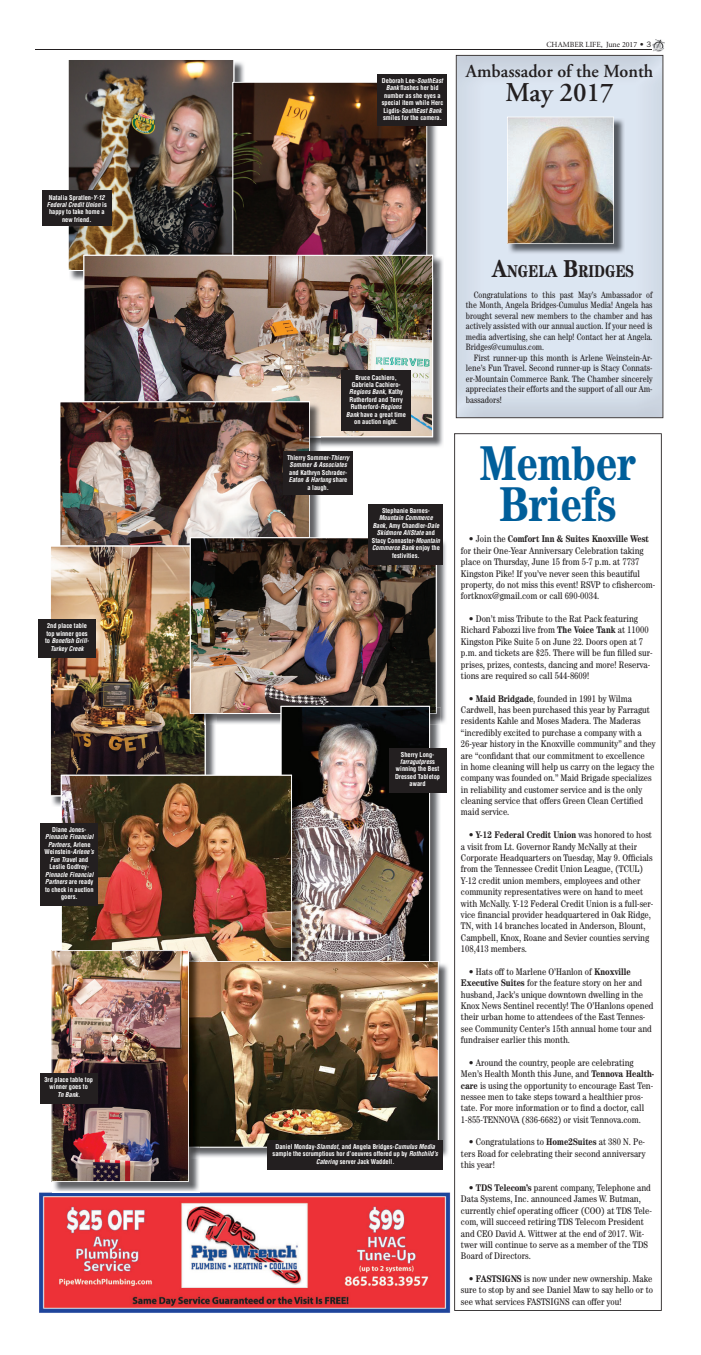
<style>
.page{position:relative;width:701px;height:1355px;background:#fff}
.page>*{position:absolute;margin:0;border:0;box-sizing:border-box;transform-origin:0 0}
.t1{font:700 condensed 49px/41.1px "Century";color:#005e9a;text-align:center}
.t2{font:600 27.12px "Adobe Garamond";color:#231f20}
.t3{font:600 18.38px "Adobe Garamond";color:#231f20}
.t4{font:700 condensed 17.15px "Century";color:#231f20}
.t5{font:condensed 9.62px/11.4px "Century";color:#231f20}
.t6{font:condensed 9.19px/10.5px "Century";color:#231f20;text-align:justify;scale:.95 1}
.t7{font:condensed 9.19px/10.5px "Century";color:#231f20;text-align:justify}
.t8{font:7.88px "Minion";color:#231f20}
.t9{font:700 condensed 6.56px/7.4px "Helvetica";color:#fff;text-align:center}
.t10{font:italic 700 condensed 6.56px/7.4px "Helvetica";color:#fff;text-align:center}
.s1{font-style:italic}
.s2{font-style:normal}
.s3{font-family:"Franklin Gothic"}
.s4{font-size:24.5px}
.s5{font-weight:700}
</style>
<div class="page">
<hr style="left:35px;top:49px;width:616px;height:1px;background:#231f20">
<svg style="left:653px;top:39px;width:11px;height:12px"></svg>
<img style="left:456px;top:55px;width:207px;height:363px">
<svg style="left:454px;top:433px;width:208px;height:877px"></svg>
<img style="left:39px;top:1192px;width:412px;height:121px">
<img style="left:508px;top:118px;width:117px;height:137px">
<img style="left:507px;top:117px;width:107px;height:127px">
<img style="left:427px;top:126px;width:10px;height:130px">
<img style="left:68px;top:60px;width:359px;height:210px">
<img style="left:321px;top:257px;width:122px;height:190px">
<img style="left:433px;top:256px;width:5px;height:22px">
<img style="left:83px;top:255px;width:350px;height:182px">
<img style="left:60px;top:401px;width:261px;height:144px">
<img style="left:52px;top:725px;width:163px;height:81px">
<img style="left:50px;top:545px;width:156px;height:251px">
<img style="left:216px;top:541px;width:230px;height:183px">
<img style="left:191px;top:714px;width:14px;height:11px">
<svg style="left:205px;top:714px;width:11px;height:11px"></svg>
<img style="left:190px;top:537px;width:247px;height:177px">
<img style="left:430px;top:706px;width:11px;height:256px">
<svg style="left:430px;top:707px;width:7px;height:7px"></svg>
<img style="left:281px;top:706px;width:149px;height:255px">
<img style="left:292px;top:775px;width:11px;height:186px">
<img style="left:61px;top:774px;width:231px;height:187px">
<img style="left:200px;top:964px;width:248px;height:194px">
<img style="left:439px;top:962px;width:2px;height:54px">
<img style="left:200px;top:961px;width:239px;height:186px">
<img style="left:54px;top:968px;width:146px;height:223px">
<img style="left:189px;top:951px;width:11px;height:17px">
<img style="left:51px;top:950px;width:138px;height:232px">
<div style="left:378px;top:74px;width:69px;height:52px;background:#231f20"></div>
<div style="left:342px;top:371px;width:69px;height:60px;background:#231f20"></div>
<div style="left:369px;top:504px;width:74px;height:60px;background:#231f20"></div>
<div style="left:42px;top:191px;width:69px;height:35px;background:#231f20"></div>
<div style="left:284px;top:451px;width:69px;height:44px;background:#231f20"></div>
<div style="left:38px;top:619px;width:58px;height:39px;background:#231f20"></div>
<div style="left:389px;top:748px;width:57px;height:44px;background:#231f20"></div>
<div style="left:41px;top:823px;width:57px;height:83px;background:#231f20"></div>
<div style="left:40px;top:1073px;width:57px;height:30px;background:#231f20"></div>
<div style="left:268px;top:1140px;width:175px;height:29px;background:#231f20"></div>
<p class="t9" style="left:47px;top:194px;width:61px">Natalia Spratlen-<span class="s1">Y-12<br>Federal Credit Union</span> is happy to take home a new friend.</p>
<p class="t9" style="left:45px;top:622px;width:46px">2nd place table top winner goes to <span class="s1">Bonefish Grill-<br>Turkey Creek</span></p>
<p class="t9" style="left:52px;top:826px;width:36px">Diane Jones-</p>
<p class="t10" style="left:45px;top:834px;width:51px">Pinnacle Financial<br>Partners<span class="s2">, Arlene<br>Weinstein-</span>Arlene’s<br>Fun Trave<span class="s2">l and<br>Leslie Godfrey-</span></p>
<p class="t9" style="left:45px;top:871px;width:50px"><span class="s1">Pinnacle Financial<br>Partners</span> are ready to check in auction goers.</p>
<p class="t9" style="left:44px;top:1076px;width:50px">3rd place table top winner goes to<br><span class="s1">Tn Bank</span>.</p>
<p class="t9" style="left:382px;top:77px;width:63px">Deborah Lee-<span class="s1">SouthEast<br>Bank</span> flashes her bid number as she eyes a special item while Herc<br>Ligdis-<span class="s1">SouthEast Bank </span>smiles for the camera.</p>
<p class="t8" style="left:546px;top:41px;width:106px">CHAMBER LIFE, June 2017 <span class="s3">• 3</span></p>
<h3 class="t3" style="left:466px;top:64px;width:189px">Ambassador of the Month</h3>
<h2 class="t2" style="left:505px;top:81px;width:110px">May 2017</h2>
<p class="t9" style="left:346px;top:374px;width:61px">Bruce Cachiero,<br>Gabriela Cachiero-<br><span class="s1">Regions Bank,</span> Kathy<br>Rutherford and Terry<br>Rutherford-<span class="s1">Regions<br>Bank</span> have a great time on auction night.</p>
<p class="t10" style="left:287px;top:454px;width:64px"><span class="s2">Thierry Sommer-</span>Thierry<br>Sommer &amp; Associates</p>
<p class="t9" style="left:289px;top:469px;width:60px">and Kathryn Schrader-<br><span class="s1">Eaton &amp; Hartung</span> share a laugh.</p>
<p class="t9" style="left:382px;top:507px;width:49px">Stephanie Barnes-</p>
<p class="t10" style="left:372px;top:515px;width:70px">Mountain Commerce<br>Bank<span class="s2">, Amy Chandler-</span>Dale<br>Skidmore AllState <span class="s2">and<br>Stacy Connaster-</span>Mountain<br>Commerce Bank <span class="s2">enjoy the festivities.</span></p>
<p class="t9" style="left:395px;top:751px;width:46px">Sherry Long&shy;<span class="s1">farragutpres</span>s winning the Best<br>Dressed Tabletop award</p>
<p class="t9" style="left:273px;top:1143px;width:167px">Daniel Monday-<span class="s1">Slamdot</span>, and Angela Bridges-<span class="s1">Cumulus Media </span>sample the scrumptious hor d’oeuvres offered up by <span class="s1">Rothchild’s<br>Catering</span> server Jack Waddell.</p>
<h3 class="t4" style="left:492px;top:265px;width:143px"><span class="s4">A</span>NGELA <span class="s4">B</span>RIDGES</h3>
<p class="t6" style="left:466px;top:290px;width:198px;text-indent:8px">Congratulations to this past May’s Ambassador of the Month, Angela Bridges-Cumulus Media! Angela has brought several new members to the chamber and has actively assisted with our annual auction. If your need is media advertising, she can help! Contact her at Angela.<br>Bridges@cumulus.com.</p>
<p class="t7" style="left:466px;top:353px;width:188px;text-indent:8px">First runner-up this month is Arlene Weinstein-Ar&shy;lene’s Fun Travel. Second runner-up is Stacy Connats&shy;er-Mountain Commerce Bank. The Chamber sincerely appreciates their efforts and the support of all our Am&shy;bassadors!</p>
<h1 class="t1" style="left:479px;top:447px;width:158px">Member<br>Briefs</h1>
<p class="t5" style="left:461px;top:534px;width:196px;text-indent:8px">• Join the <span class="s5">Comfort Inn &amp; Suites Knoxville West </span>for their One-Year Anniversary Celebration taking place on Thursday, June 15 from 5-7 p.m. at 7737<br>Kingston Pike! If you’ve never seen this beautiful property, do not miss this event! RSVP to cfishercom&shy;fortknox@gmail.com or call 690-0034.</p>
<p class="t5" style="left:461px;top:614px;width:193px;text-indent:8px">• Don’t miss Tribute to the Rat Pack featuring Richard Fabozzi live from <span class="s5">The Voice Tank</span> at 11000<br>Kingston Pike Suite 5 on June 22. Doors open at 7 p.m. and tickets are $25. There will be fun filled sur&shy;prises, prizes, contests, dancing and more! Reserva&shy;tions are required so call 544-8609!</p>
<p class="t5" style="left:461px;top:693px;width:196px;text-indent:8px">• <span class="s5">Maid Bridgade</span>, founded in 1991 by Wilma Cardwell, has been purchased this year by Farragut residents Kahle and Moses Madera. The Maderas “incredibly excited to purchase a company with a 26-year history in the Knoxville community” and they are “confidant that our commitment to excellence<br>in home cleaning will help us carry on the legacy the company was founded on.” Maid Brigade specializes in reliability and customer service and is the only cleaning service that offers Green Clean Certified maid service.</p>
<p class="t5" style="left:461px;top:830px;width:194px;text-indent:8px">• <span class="s5">Y-12 Federal Credit Union</span> was honored to host a visit from Lt. Governor Randy McNally at their Corporate Headquarters on Tuesday, May 9. Officials from the Tennessee Credit Union League, (TCUL)<br>Y-12 credit union members, employees and other community representatives were on hand to meet with McNally. Y-12 Federal Credit Union is a full-ser&shy;vice financial provider headquartered in Oak Ridge, TN, with 14 branches located in Anderson, Blount, Campbell, Knox, Roane and Sevier counties serving 108,413 members.</p>
<p class="t5" style="left:461px;top:966px;width:194px;text-indent:8px">• Hats off to Marlene O’Hanlon of <span class="s5">Knoxville Executive Suites</span> for the feature story on her and husband, Jack’s unique downtown dwelling in the Knox News Sentinel recently! The O’Hanlons opened their urban home to attendees of the East Tennes&shy;see Community Center’s 15th annual home tour and fundraiser earlier this month.</p>
<p class="t5" style="left:461px;top:1057px;width:195px;text-indent:8px">• Around the country, people are celebrating Men’s Health Month this June, and <span class="s5">Tennova Health&shy;care</span> is using the opportunity to encourage East Ten&shy;nessee men to take steps toward a healthier pros&shy;tate. For more information or to find a doctor, call 1-855-TENNOVA (836-6682) or visit Tennova.com.</p>
<p class="t5" style="left:461px;top:1137px;width:186px;text-align:justify;text-indent:8px">• Congratulations to <span class="s5">Home2Suites</span> at 380 N. Pe&shy;ters Road for celebrating their second anniversary this year!</p>
<p class="t5" style="left:461px;top:1182px;width:192px;text-indent:8px">• <span class="s5">TDS Telecom’s</span> parent company, Telephone and Data Systems, Inc. announced James W. Butman, currently chief operating officer (COO) at TDS Tele&shy;com, will succeed retiring TDS Telecom President and CEO David A. Wittwer at the end of 2017. Wit&shy;twer will continue to serve as a member of the TDS Board of Directors.</p>
<p class="t5" style="left:461px;top:1273px;width:194px;text-align:justify;text-indent:8px">• <span class="s5">FASTSIGNS</span> is now under new ownership. Make sure to stop by and see Daniel Maw to say hello or to see what services FASTSIGNS can offer you!</p>
</div>
